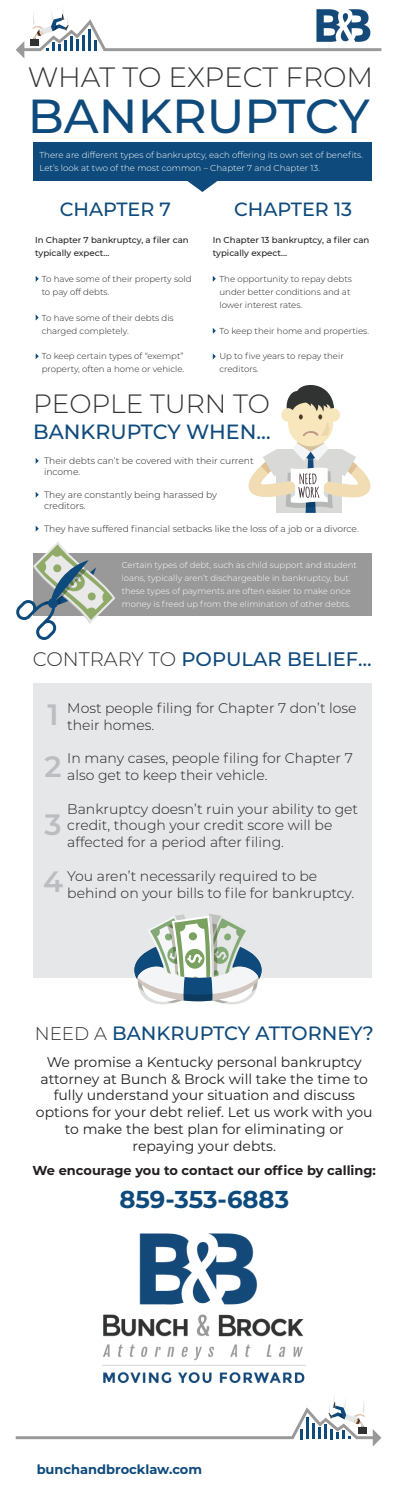
<style>
.page{position:relative;width:400px;height:1500px;background:#fff}
.page>*{position:absolute;margin:0;border:0;box-sizing:border-box;transform-origin:0 0}
.t1{font:500 47.75px "Montserrat";color:#0e4a7b}
.t2{font:600 29.45px/51.9px "Montserrat";color:#bcbdc0}
.t3{font:300 27.95px "Montserrat";letter-spacing:-.01em;color:#313232}
.t4{font:300 26.45px "Montserrat";letter-spacing:-.005em;color:#313232}
.t5{font:700 24.4px "Montserrat";color:#0e4a7b}
.t6{font:500 20.6px "Montserrat";color:#0e4a7b}
.t7{font:500 19.6px "Montserrat";color:#0e4a7b}
.t8{font:500 19.3px "Montserrat";color:#0e4a7b}
.t9{font:500 19.2px "Montserrat";color:#0e4a7b}
.t10{font:300 14px/16.8px "Montserrat";color:#231f20}
.t11{font:14px/16.8px "Montserrat";color:#231f20;text-align:center}
.t12{font:700 13px "Montserrat";color:#0e4a7b}
.t13{font:700 12.95px "Montserrat";color:#231f20}
.t14{font:300 9.15px/11.3px "Montserrat";color:#231f20}
.t15{font:300 8.65px/12.9px "Montserrat";color:#231f20}
.t16{font:300 8.65px/13.8px "Montserrat";color:#fff}
.t17{font:500 8.65px/12.9px "Montserrat";color:#231f20}
.t18{font:300 8.5px/12.9px "Montserrat";color:#fff}
.s1{font-weight:300;color:#313232}
.s2{font-weight:300;font-size:18.35px;color:#313232}
</style>
<div class="page">
<img style="left:103px;top:1234px;width:203px;height:149px">
<div style="left:33px;top:142px;width:339px;height:38px;background:#0e4a7b"></div>
<div style="left:33px;top:553px;width:339px;height:63px;background:#999"></div>
<div style="left:33px;top:684px;width:339px;height:294px;background:#e6e7e9"></div>
<svg style="left:187px;top:180px;width:31px;height:12px"></svg>
<svg style="left:134px;top:913px;width:128px;height:92px"></svg>
<svg style="left:248px;top:385px;width:123px;height:128px"></svg>
<svg style="left:16px;top:544px;width:97px;height:96px"></svg>
<svg style="left:16px;top:8px;width:365px;height:51px"></svg>
<svg style="left:16px;top:1396px;width:365px;height:51px"></svg>
<svg style="left:36px;top:276px;width:3px;height:6px"></svg>
<svg style="left:213px;top:276px;width:3px;height:6px"></svg>
<svg style="left:213px;top:328px;width:3px;height:6px"></svg>
<svg style="left:213px;top:353px;width:3px;height:6px"></svg>
<svg style="left:36px;top:353px;width:3px;height:6px"></svg>
<svg style="left:36px;top:458px;width:3px;height:6px"></svg>
<svg style="left:36px;top:492px;width:3px;height:6px"></svg>
<svg style="left:36px;top:526px;width:3px;height:6px"></svg>
<h3 class="t3" style="left:28px;top:58px;width:347px">WHAT TO EXPECT FROM</h3>
<h1 class="t1" style="left:28px;top:83px;width:343px">BANKRUPTCY</h1>
<p class="t16" style="left:39px;top:147px;width:325px">There are different types of bankruptcy, each offering its own set of benefits.<br>Let’s look at two of the most common – Chapter 7 and Chapter 13.</p>
<h3 class="t9" style="left:60px;top:196px;width:113px">CHAPTER 7</h3>
<h3 class="t9" style="left:234px;top:196px;width:119px">CHAPTER 13</h3>
<p class="t17" style="left:35px;top:233px;width:155px">In Chapter 7 bankruptcy, a filer can typically expect…</p>
<p class="t15" style="left:42px;top:272px;width:151px">To have some of their property sold to pay off debts.</p>
<p class="t15" style="left:42px;top:311px;width:134px">To have some of their debts dis charged completely.</p>
<p class="t15" style="left:42px;top:350px;width:144px">To keep certain types of “exempt” property, often a home or vehicle.</p>
<p class="t17" style="left:213px;top:233px;width:158px">In Chapter 13 bankruptcy, a filer can typically expect…</p>
<p class="t15" style="left:219px;top:272px;width:134px">The opportunity to repay debts under better conditions and at lower interest rates.</p>
<p class="t15" style="left:219px;top:324px;width:151px">To keep their home and properties.</p>
<p class="t15" style="left:219px;top:350px;width:126px">Up to five years to repay their creditors.</p>
<h3 class="t4" style="left:33px;top:386px;width:238px">PEOPLE TURN TO</h3>
<h3 class="t6" style="left:33px;top:417px;width:239px">BANKRUPTCY WHEN…</h3>
<p class="t14" style="left:44px;top:455px;width:211px">Their debts can’t be covered with their current income.</p>
<p class="t14" style="left:44px;top:489px;width:175px">They are constantly being harassed by creditors.</p>
<p class="t14" style="left:44px;top:523px;width:316px">They have suffered financial setbacks like the loss of a job or a divorce.</p>
<p class="t18" style="left:122px;top:558px;width:237px">Certain types of debt, such as child support and student loans, typically aren’t dischargeable in bankruptcy, but these types of payments are often easier to make once money is freed up from the elimination of other debts.</p>
<h3 class="t7" style="left:33px;top:646px;width:340px"><span class="s1">CONTRARY TO</span> POPULAR BELIEF…</h3>
<h3 class="t10" style="left:67px;top:699px;width:291px">Most people filing for Chapter 7 don’t lose their homes.</h3>
<h3 class="t10" style="left:67px;top:749px;width:287px">In many cases, people filing for Chapter 7 also get to keep their vehicle.</h3>
<h3 class="t10" style="left:67px;top:800px;width:292px">Bankruptcy doesn’t ruin your ability to get credit, though your credit score will be affected for a period after filing.</h3>
<h3 class="t10" style="left:67px;top:867px;width:289px">You aren’t necessarily required to be behind on your bills to file for bankruptcy.</h3>
<h2 class="t2" style="left:44px;top:687px;width:19px">1<br>2</h2>
<h2 class="t2" style="left:43px;top:794px;width:21px;line-height:57.5px">3<br>4</h2>
<h3 class="t8" style="left:35px;top:1020px;width:340px"><span class="s2">NEED A</span> BANKRUPTCY ATTORNEY?</h3>
<p class="t11" style="left:36px;top:1053px;width:338px">We promise a Kentucky personal bankruptcy attorney at Bunch &amp; Brock will take the time to fully understand your situation and discuss options for your debt relief. Let us work with you to make the best plan for eliminating or repaying your debts.</p>
<h3 class="t13" style="left:33px;top:1161px;width:345px">We encourage you to contact our office by calling:</h3>
<h3 class="t5" style="left:119px;top:1182px;width:171px">859-353-6883</h3>
<h3 class="t12" style="left:37px;top:1460px;width:167px">bunchandbrocklaw.com</h3>
</div>
